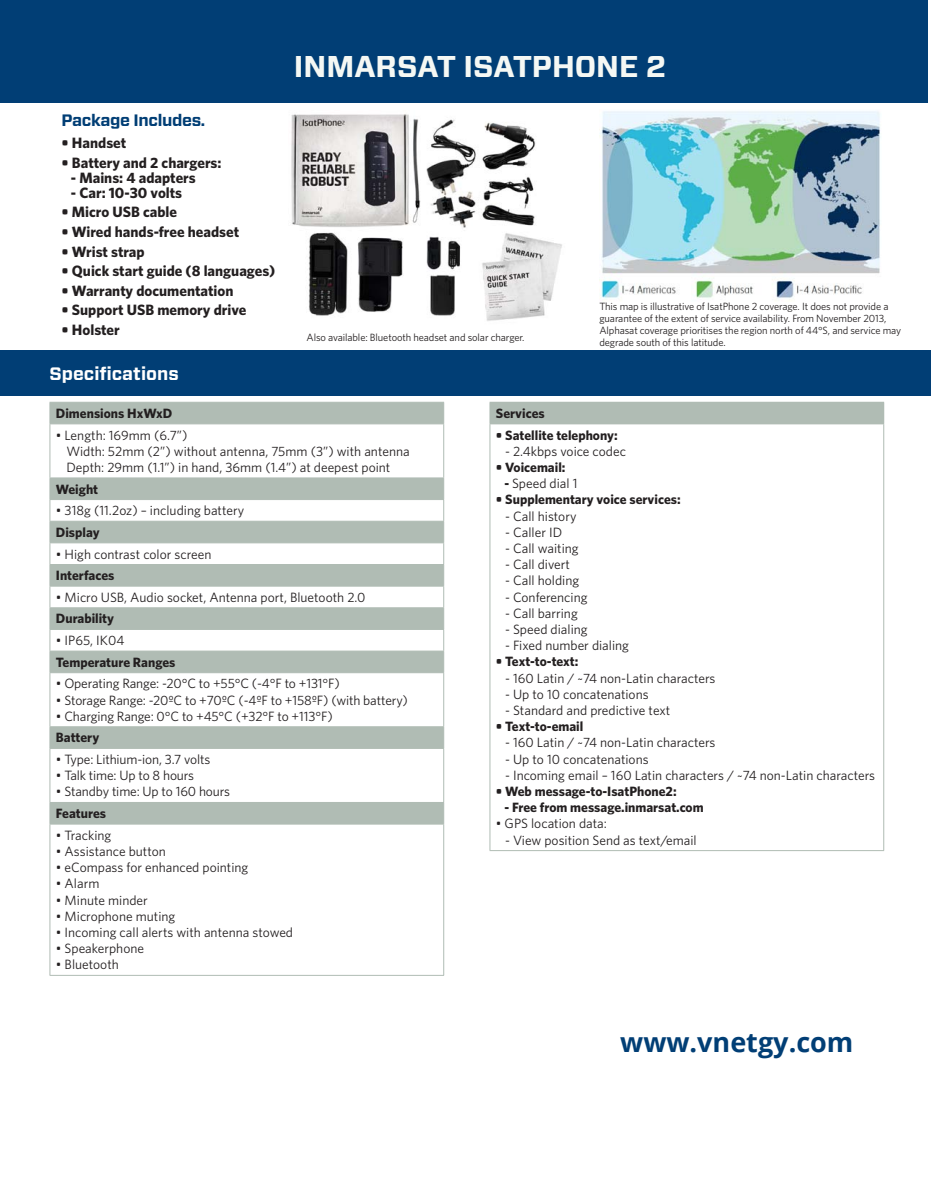
<style>
.page{position:relative;width:931px;height:1199px;background:#fff}
.page>*{position:absolute;margin:0;border:0;box-sizing:border-box;transform-origin:0 0}
.t1{font:700 30px "Forza";color:#f5f8f4}
.t2{font:700 27px "Open Sans";color:#013e75}
.t3{font:700 18px "Forza";color:#fff}
.t4{font:700 16.5px "Forza";letter-spacing:-.02em;color:#013e75}
.t5{font:700 15px "Whitney K";color:#231f20}
.t6{font:13.5px/16.2px "Whitney K";color:#231f20}
.t7{font:700 13.5px "Whitney K";color:#231f20}
.t8{font:10.5px/12px "Whitney K";letter-spacing:-.01em;color:#231f20}
.s1{font-weight:700}
</style>
<div class="page">
<img style="left:291px;top:114px;width:271px;height:207px">
<svg style="left:51px;top:403px;width:392px;height:421px"></svg>
<hr style="left:50px;top:402px;width:394px;height:1px;background:#b0bcb4">
<svg style="left:50px;top:403px;width:1px;height:20px"></svg>
<svg style="left:443px;top:403px;width:1px;height:20px"></svg>
<hr style="left:50px;top:423px;width:394px;height:1px;background:#b0bcb4">
<hr style="left:50px;top:424px;width:1px;height:53px;background:#b0bcb4">
<hr style="left:443px;top:424px;width:1px;height:53px;background:#b0bcb4">
<hr style="left:50px;top:477px;width:394px;height:1px;background:#b0bcb4">
<hr style="left:50px;top:499px;width:394px;height:1px;background:#b0bcb4">
<hr style="left:50px;top:521px;width:394px;height:1px;background:#b0bcb4">
<hr style="left:50px;top:542px;width:394px;height:1px;background:#b0bcb4">
<hr style="left:50px;top:564px;width:394px;height:1px;background:#b0bcb4">
<hr style="left:50px;top:586px;width:394px;height:1px;background:#b0bcb4">
<hr style="left:50px;top:607px;width:394px;height:1px;background:#b0bcb4">
<hr style="left:50px;top:629px;width:394px;height:1px;background:#b0bcb4">
<hr style="left:50px;top:651px;width:394px;height:1px;background:#b0bcb4">
<svg style="left:50px;top:478px;width:1px;height:194px"></svg>
<svg style="left:443px;top:478px;width:1px;height:194px"></svg>
<hr style="left:50px;top:672px;width:394px;height:1px;background:#b0bcb4">
<hr style="left:50px;top:673px;width:1px;height:53px;background:#b0bcb4">
<hr style="left:443px;top:673px;width:1px;height:53px;background:#b0bcb4">
<hr style="left:50px;top:726px;width:394px;height:1px;background:#b0bcb4">
<svg style="left:50px;top:727px;width:1px;height:21px"></svg>
<svg style="left:443px;top:727px;width:1px;height:21px"></svg>
<hr style="left:50px;top:748px;width:394px;height:1px;background:#b0bcb4">
<hr style="left:50px;top:749px;width:1px;height:53px;background:#b0bcb4">
<hr style="left:443px;top:749px;width:1px;height:53px;background:#b0bcb4">
<hr style="left:50px;top:802px;width:394px;height:1px;background:#b0bcb4">
<svg style="left:50px;top:803px;width:1px;height:21px"></svg>
<svg style="left:443px;top:803px;width:1px;height:21px"></svg>
<hr style="left:50px;top:824px;width:394px;height:1px;background:#b0bcb4">
<hr style="left:50px;top:824px;width:1px;height:151px;background:#b0bcb4">
<hr style="left:443px;top:824px;width:1px;height:151px;background:#b0bcb4">
<hr style="left:50px;top:975px;width:394px;height:1px;background:#b0bcb4">
<div style="left:490px;top:402px;width:394px;height:22px;background:#b0bcb4"></div>
<hr style="left:490px;top:424px;width:1px;height:426px;background:#b0bcb4">
<hr style="left:883px;top:424px;width:1px;height:426px;background:#b0bcb4">
<hr style="left:490px;top:850px;width:394px;height:1px;background:#b0bcb4">
<img style="left:599px;top:111px;width:282px;height:188px">
<div style="left:1px;top:0;width:927px;height:103px;background:#013e75"></div>
<div style="left:1px;top:351px;width:929px;height:44px;background:#013e75"></div>
<p class="t4" style="left:62px;top:110px;width:145px">Package Includes.</p>
<p class="t5" style="left:62px;top:134px;width:66px">• Handset</p>
<p class="t5" style="left:62px;top:153px;width:162px">• Battery and 2 chargers:</p>
<p class="t5" style="left:71px;top:168px;width:126px">- Mains: 4 adapters</p>
<p class="t5" style="left:71px;top:183px;width:113px">- Car: 10-30 volts</p>
<p class="t5" style="left:62px;top:203px;width:117px">• Micro USB cable</p>
<p class="t5" style="left:62px;top:223px;width:179px">• Wired hands-free headset</p>
<p class="t5" style="left:62px;top:242px;width:85px">• Wrist strap</p>
<p class="t5" style="left:62px;top:262px;width:215px">• Quick start guide (8 languages)</p>
<p class="t5" style="left:62px;top:281px;width:173px">• Warranty documentation</p>
<p class="t5" style="left:62px;top:301px;width:186px">• Support USB memory drive</p>
<p class="t5" style="left:62px;top:321px;width:60px">• Holster</p>
<h3 class="t3" style="left:50px;top:361px;width:131px">Specifications</h3>
<h1 class="t1" style="left:294px;top:46px;width:373px">INMARSAT ISATPHONE 2</h1>
<p class="t8" style="left:307px;top:331px;width:220px">Also available: Bluetooth headset and solar charger.</p>
<p class="t8" style="left:599px;top:301px;width:303px">This map is illustrative of IsatPhone 2 coverage. It does not provide a guarantee of the extent of service availability. From November 2013, Alphasat coverage prioritises the region north of 44°S, and service may degrade south of this latitude.</p>
<p class="t7" style="left:56px;top:405px;width:118px">Dimensions HxWxD</p>
<p class="t6" style="left:66px;top:426px;width:345px;text-indent:-11px">• Length: 169mm (6.7”)<br>Width: 52mm (2”) without antenna, 75mm (3”) with antenna<br>Depth: 29mm (1.1”) in hand, 36mm (1.4”) at deepest point</p>
<p class="t7" style="left:56px;top:481px;width:44px">Weight</p>
<p class="t6" style="left:56px;top:502px;width:190px">• 318g (11.2oz) – including battery</p>
<p class="t7" style="left:56px;top:524px;width:45px">Display</p>
<p class="t6" style="left:56px;top:545px;width:157px">• High contrast color screen</p>
<p class="t7" style="left:56px;top:567px;width:60px">Interfaces</p>
<p class="t6" style="left:56px;top:589px;width:311px">• Micro USB, Audio socket, Antenna port, Bluetooth 2.0</p>
<p class="t7" style="left:56px;top:610px;width:60px">Durability</p>
<p class="t6" style="left:56px;top:632px;width:70px">• IP65, IK04</p>
<p class="t7" style="left:56px;top:654px;width:121px">Temperature Ranges</p>
<p class="t6" style="left:56px;top:675px;width:285px">• Operating Range: -20°C to +55°C (-4°F to +131°F)</p>
<p class="t6" style="left:56px;top:691px;width:353px">• Storage Range: -20ºC to +70ºC (-4ºF to +158ºF) (with battery)</p>
<p class="t6" style="left:56px;top:708px;width:278px">• Charging Range: 0°C to +45°C (+32°F to +113°F)</p>
<p class="t7" style="left:56px;top:729px;width:45px">Battery</p>
<p class="t6" style="left:56px;top:751px;width:156px">• Type: Lithium-ion, 3.7 volts</p>
<p class="t6" style="left:56px;top:767px;width:140px">• Talk time: Up to 8 hours</p>
<p class="t6" style="left:56px;top:783px;width:176px">• Standby time: Up to 160 hours</p>
<p class="t7" style="left:56px;top:805px;width:52px">Features</p>
<p class="t6" style="left:56px;top:827px;width:57px">• Tracking</p>
<p class="t6" style="left:56px;top:843px;width:111px">• Assistance button</p>
<p class="t6" style="left:56px;top:859px;width:194px">• eCompass for enhanced pointing</p>
<p class="t6" style="left:56px;top:875px;width:45px">• Alarm</p>
<p class="t6" style="left:56px;top:891px;width:93px">• Minute minder</p>
<p class="t6" style="left:56px;top:908px;width:121px">• Microphone muting</p>
<p class="t6" style="left:56px;top:924px;width:239px">• Incoming call alerts with antenna stowed</p>
<p class="t6" style="left:56px;top:940px;width:90px">• Speakerphone</p>
<p class="t6" style="left:56px;top:956px;width:64px">• Bluetooth</p>
<p class="t7" style="left:496px;top:405px;width:50px">Services</p>
<p class="t7" style="left:496px;top:427px;width:123px">• Satellite telephony:</p>
<p class="t6" style="left:505px;top:443px;width:122px">- 2.4kbps voice codec</p>
<p class="t7" style="left:496px;top:459px;width:71px">• Voicemail:</p>
<p class="t6" style="left:504px;top:475px;width:75px"><span class="s1">-</span> Speed dial 1</p>
<p class="t7" style="left:496px;top:491px;width:186px">• Supplementary voice services:</p>
<p class="t6" style="left:505px;top:507px;width:73px">- Call history</p>
<p class="t6" style="left:505px;top:524px;width:59px">- Caller ID</p>
<p class="t6" style="left:505px;top:540px;width:75px">- Call waiting</p>
<p class="t6" style="left:505px;top:556px;width:67px">- Call divert</p>
<p class="t6" style="left:505px;top:572px;width:76px">- Call holding</p>
<p class="t6" style="left:505px;top:588px;width:84px">- Conferencing</p>
<p class="t6" style="left:505px;top:605px;width:74px">- Call barring</p>
<p class="t6" style="left:505px;top:621px;width:84px">- Speed dialing</p>
<p class="t6" style="left:505px;top:637px;width:125px">- Fixed number dialing</p>
<p class="t7" style="left:496px;top:653px;width:84px">• Text-to-text:</p>
<p class="t6" style="left:505px;top:669px;width:212px">- 160 Latin / ~74 non-Latin characters</p>
<p class="t6" style="left:505px;top:686px;width:145px">- Up to 10 concatenations</p>
<p class="t6" style="left:505px;top:702px;width:167px">- Standard and predictive text</p>
<p class="t7" style="left:496px;top:718px;width:89px">• Text-to-email</p>
<p class="t6" style="left:505px;top:734px;width:212px">- 160 Latin / ~74 non-Latin characters</p>
<p class="t6" style="left:505px;top:750px;width:145px">- Up to 10 concatenations</p>
<p class="t6" style="left:505px;top:767px;width:372px">- Incoming email – 160 Latin characters / ~74 non-Latin characters</p>
<p class="t7" style="left:496px;top:783px;width:182px">• Web message-to-IsatPhone2:</p>
<p class="t7" style="left:504px;top:799px;width:201px">- Free from message.inmarsat.com</p>
<p class="t6" style="left:496px;top:815px;width:112px">• GPS location data:</p>
<p class="t6" style="left:505px;top:831px;width:193px">- View position Send as text/email</p>
<h2 class="t2" style="left:620px;top:1023px;width:235px">www.vnetgy.com</h2>
</div>
